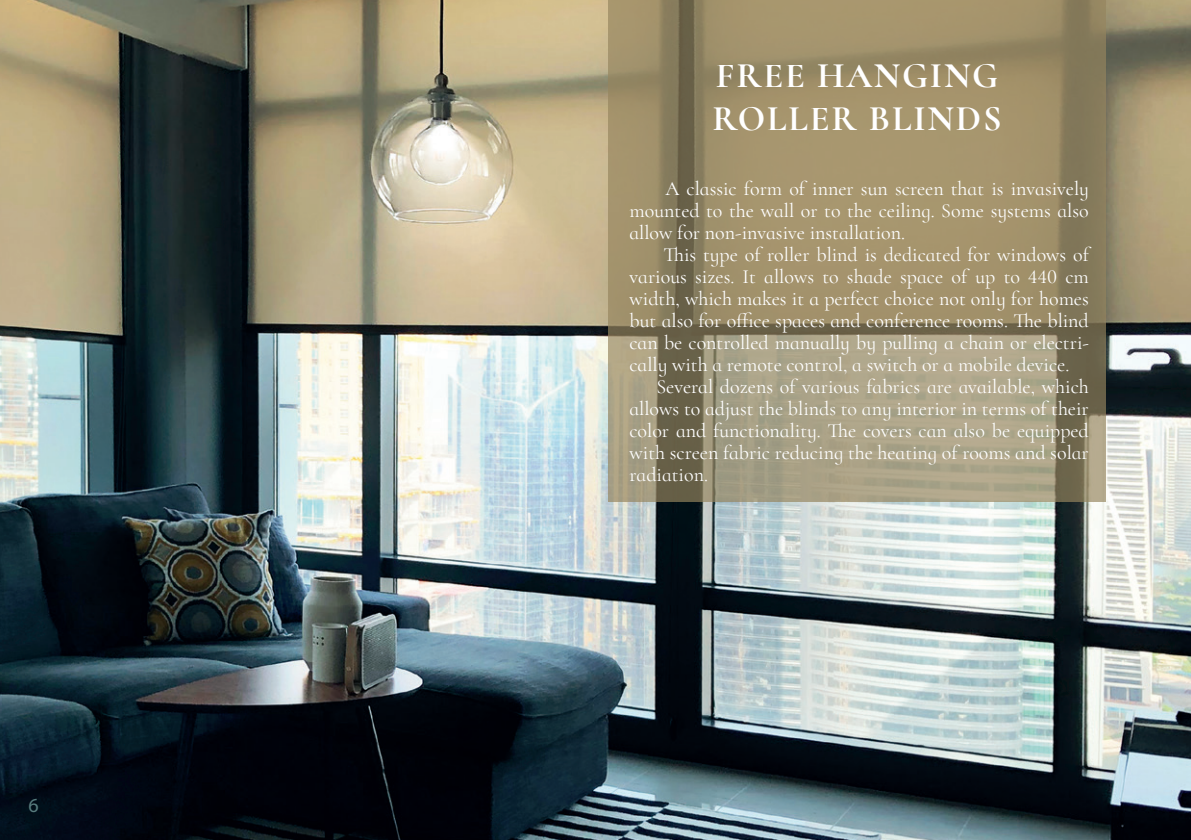
<style>
.page{position:relative;width:1191px;height:840px;background:#fff}
.page>*{position:absolute;margin:0;border:0;box-sizing:border-box;transform-origin:0 0}
.t1{font:700 36px/43.2px "Cormorant Infant";letter-spacing:.05em;color:#fff}
.t2{font:20px/22px "Cormorant Infant";color:#fff;text-align:justify}
.t3{font:20px "Myriad Pro";color:#577b7d}
</style>
<div class="page">
<img style="left:0;top:0;width:1191px;height:839px">
<svg style="left:608px;top:0;width:498px;height:502px;background:#9c8f6e"></svg>
<p class="t3" style="left:28px;top:792px;width:12px">6</p>
<p class="t1" style="left:712px;top:54px;width:291px">FREE HANGING<br>ROLLER BLINDS</p>
<p class="t2" style="left:629px;top:177px;width:461px;text-indent:36px">A classic form of inner sun screen that is invasively mounted to the wall or to the ceiling. Some systems also allow for non-invasive installation.</p>
<p class="t2" style="left:629px;top:243px;width:461px;text-indent:34px">This type of roller blind is dedicated for windows of various sizes. It allows to shade space of up to 440 cm width, which makes it a perfect choice not only for homes but also for office spaces and conference rooms. The blind can be controlled manually by pulling a chain or electri&shy;cally with a remote control, a switch or a mobile device.</p>
<p class="t2" style="left:629px;top:375px;width:461px;text-indent:27px">Several dozens of various fabrics are available, which allows to adjust the blinds to any interior in terms of their color and functionality. The covers can also be equipped with screen fabric reducing the heating of rooms and solar radiation.</p>
</div>
